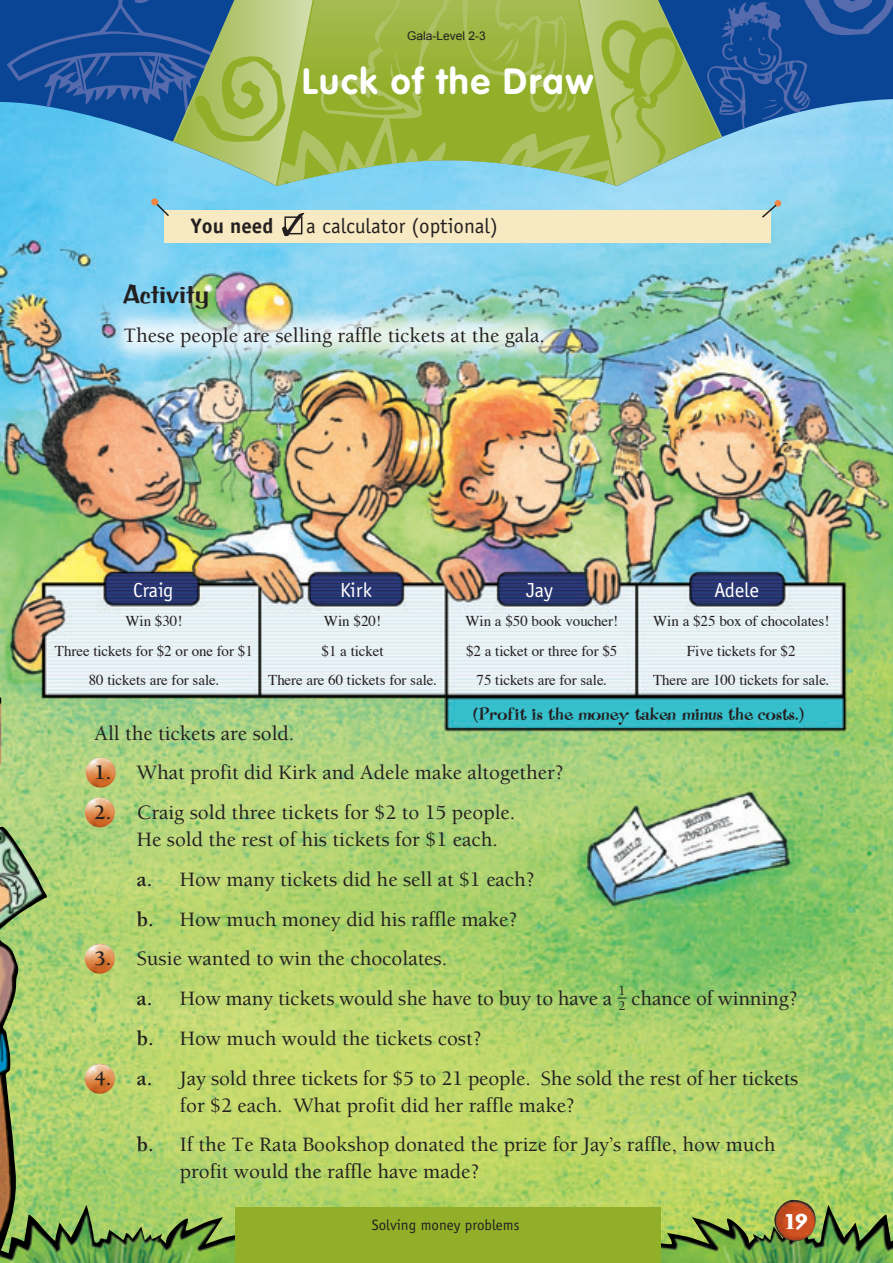
<style>
.page{position:relative;width:893px;height:1263px;background:#fff}
.page>*{position:absolute;margin:0;border:0;box-sizing:border-box;transform-origin:0 0}
.t1{font:700 36px "VAG Rounded";letter-spacing:.05em;color:#fff}
.t2{font:27px "Arab Bru D";color:#231f20}
.t3{font:500 21px/27px "Berkeley NZ";color:#231f20}
.t4{font:21px "Officina Sans NZ";color:#231f20}
.t5{font:21px "Officina Sans";color:#fff}
.t6{font:700 21px "Officina Sans NZ";color:#231f20}
.t7{font:700 21px "Berkeley NZ";color:#231f20}
.t8{font:700 21px "Dead History";color:#fff}
.t9{font:18px "Jim Casual";color:#231f20}
.t10{font:15px/29.5px "Times";color:#231f20;text-align:center}
.t11{font:15px "Officina Sans NZ";color:#231f20}
.t12{font:500 13.5px/14.2px "Berkeley NZ";color:#231f20}
.t13{font:12px "Arial";color:#231f20}
.s1{font-weight:700}
</style>
<div class="page">
<img style="left:0;top:186px;width:893px;height:1022px">
<img style="left:0;top:827px;width:47px;height:378px">
<img style="left:0;top:697px;width:1px;height:68px">
<img style="left:0;top:1205px;width:302px;height:58px">
<svg style="left:0;top:1250px;width:1px;height:13px"></svg>
<img style="left:613px;top:1205px;width:280px;height:58px">
<img style="left:85px;top:757px;width:32px;height:31px">
<img style="left:84px;top:797px;width:32px;height:31px">
<img style="left:84px;top:944px;width:32px;height:30px">
<img style="left:84px;top:1064px;width:32px;height:30px">
<img style="left:774px;top:1200px;width:43px;height:42px">
<div style="left:164px;top:210px;width:607px;height:33px;background:#f7e9c1"></div>
<div style="left:236px;top:1208px;width:425px;height:55px;background:#92af2a"></div>
<div style="left:775px;top:200px;width:6px;height:7px;background:#f58340;border-radius:50%"></div>
<svg style="left:154px;top:202px;width:624px;height:34px"></svg>
<div style="left:151px;top:198px;width:7px;height:7px;background:#f58340;border-radius:50%"></div>
<svg style="left:0;top:0;width:893px;height:186px;background:#7fc7ea"></svg>
<svg style="left:685px;top:0;width:69px;height:186px;background:#74a8b1"></svg>
<svg style="left:707px;top:0;width:186px;height:136px;background:#2b62a5"></svg>
<svg style="left:7px;top:0;width:678px;height:186px;background:#7ea775"></svg>
<p class="t13" style="left:407px;top:28px;width:80px">Gala-Level 2-3</p>
<h1 class="t1" style="left:302px;top:60px;width:293px">Luck of the Draw</h1>
<p class="t6" style="left:191px;top:213px;width:84px">You need</p>
<p class="t4" style="left:306px;top:213px;width:193px">a calculator (optional)</p>
<p class="t2" style="left:123px;top:278px;width:87px">Activity</p>
<p class="t3" style="left:123px;top:323px;width:423px">These people are selling raffle tickets at the gala.</p>
<p class="t5" style="left:133px;top:578px;width:42px">Craig</p>
<p class="t5" style="left:340px;top:579px;width:33px">Kirk</p>
<p class="t5" style="left:526px;top:578px;width:28px">Jay</p>
<p class="t5" style="left:714px;top:579px;width:46px">Adele</p>
<p class="t10" style="left:55px;top:605px;width:199px">Win $30!<br>Three tickets for $2 or one for $1<br>80 tickets are for sale.</p>
<p class="t10" style="left:465px;top:605px;width:154px">Win a $50 book voucher! $2 a ticket or three for $5<br>75 tickets are for sale.</p>
<p class="t9" style="left:472px;top:702px;width:335px">(Profit is the money taken minus the costs.)</p>
<p class="t10" style="left:268px;top:605px;width:170px">Win $20!<br>$1 a ticket<br>There are 60 tickets for sale.</p>
<p class="t10" style="left:653px;top:605px;width:178px">Win a $25 box of chocolates!<br>Five tickets for $2<br>There are 100 tickets for sale.</p>
<p class="t3" style="left:94px;top:720px;width:201px">All the tickets are sold.</p>
<p class="t3" style="left:94px;top:760px;width:471px"><span class="s1">1.</span> What profit did Kirk and Adele make altogether?</p>
<p class="t3" style="left:137px;top:799px;width:380px;text-indent:-43px"><span class="s1">2.</span> Craig sold three tickets for $2 to 15 people.<br>He sold the rest of his tickets for $1 each.</p>
<p class="t3" style="left:137px;top:860px;width:400px;line-height:39.8px"><span class="s1">a.</span> How many tickets did he sell at $1 each? <span class="s1">b.</span> How much money did his raffle make?</p>
<p class="t3" style="left:137px;top:939px;width:663px;line-height:39.8px;text-indent:-43px"><span class="s1">3.</span> Susie wanted to win the chocolates.<br><span class="s1">a.</span> How many tickets would she have to buy to have a chance of winning? <span class="s1">b.</span> How much would the tickets cost?</p>
<p class="t7" style="left:94px;top:1067px;width:59px">4. a.</p>
<p class="t3" style="left:180px;top:1065px;width:620px">Jay sold three tickets for $5 to 21 people. She sold the rest of her tickets for $2 each. What profit did her raffle make?</p>
<p class="t3" style="left:180px;top:1132px;width:597px;text-indent:-43px"><span class="s1">b.</span> If the Te Rata Bookshop donated the prize for Jay’s raffle, how much profit would the raffle have made?</p>
<p class="t12" style="left:619px;top:984px;width:9px">1<br>2</p>
<p class="t11" style="left:372px;top:1216px;width:149px">Solving money problems</p>
<p class="t8" style="left:786px;top:1207px;width:23px">19</p>
</div>
